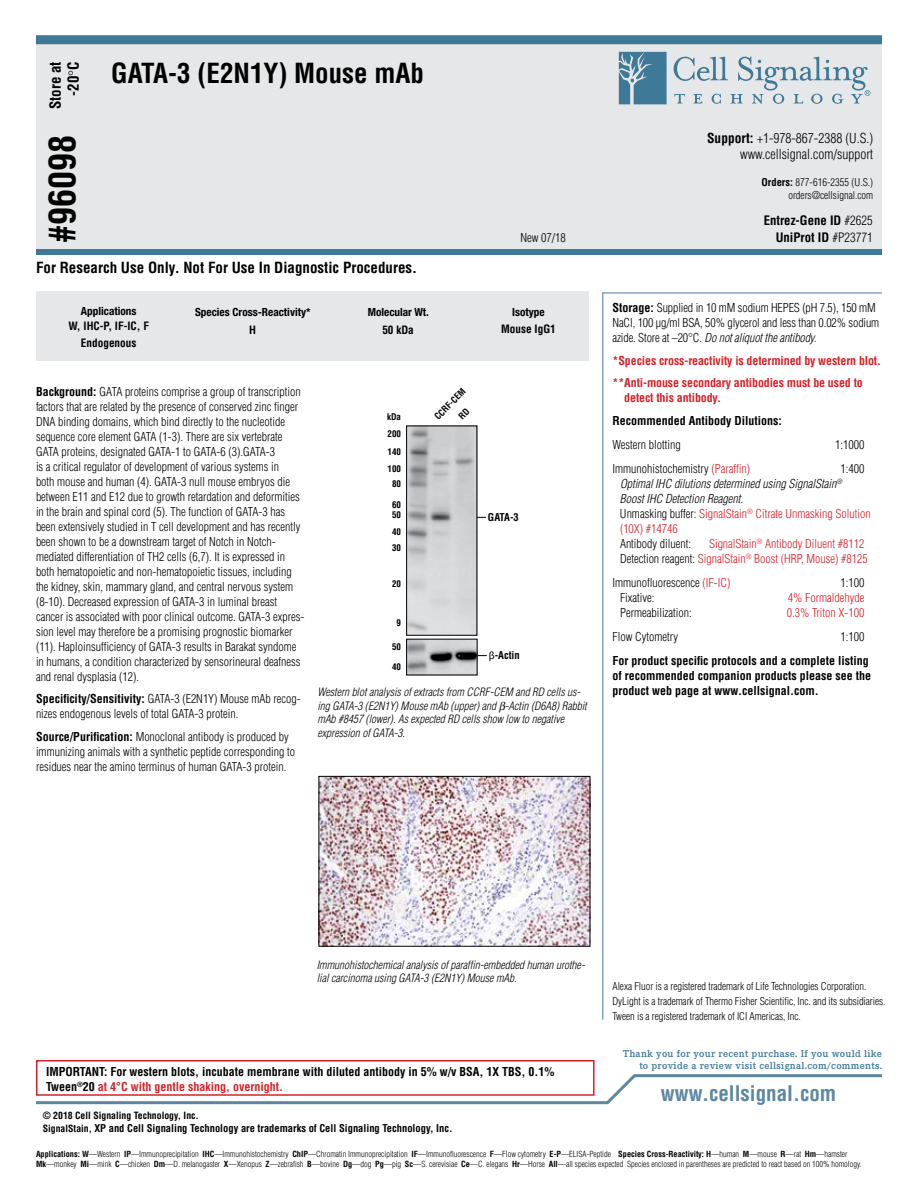
<style>
.page{position:relative;width:918px;height:1188px;background:#fff}
.page>*{position:absolute;margin:0;border:0;box-sizing:border-box;transform-origin:0 0}
.t1{font:700 condensed 36px "Helvetica";color:#000}
.t2{font:700 condensed 27px "Helvetica";color:#000}
.t3{font:700 condensed 21px "Helvetica";color:#5d87a1}
.t4{font:700 condensed 15px/18px "Helvetica";color:#000;text-align:right}
.t5{font:300 condensed 13.5px/16.2px "Helvetica";color:#000;text-align:right}
.t6{font:700 condensed 12.75px "Helvetica";color:#000}
.t7{font:300 condensed 12px/15px "Helvetica";color:#000}
.t8{font:700 condensed 12px/15px "Helvetica";color:#000}
.t9{font:italic 300 condensed 12px/15px "Helvetica";color:#000}
.t10{font:700 condensed 12px/22.5px "Helvetica";letter-spacing:-.01em;color:#d2232a}
.t11{font:300 condensed 12px/15px "Helvetica";color:#d2232a;text-align:right}
.t12{font:italic 300 condensed 11.25px/13.5px "Helvetica";color:#000}
.t13{font:700 condensed 11.25px "Helvetica Neue LTW1 G";color:#000}
.t14{font:700 condensed 11.25px/16.4px "Helvetica";color:#000;text-align:center}
.t15{font:300 condensed 10.5px/15px "Helvetica";letter-spacing:-.005em;color:#000;text-align:right}
.t16{font:700 condensed 10.5px "Helvetica";color:#000}
.t17{font:600 10.5px/12px "Corporate E Pro";letter-spacing:.025em;color:#3e7998;text-align:right}
.t18{font:700 condensed 9.75px "Helvetica";color:#000}
.t19{font:700 condensed 9px/17.5px "Helvetica";color:#000}
.t20{font:300 condensed 8.25px/9.9px "Helvetica";color:#000}
.s1{font-weight:700}
.s2{font-weight:300}
.s3{font-family:"Myriad Pro";font-weight:400;font-stretch:normal}
.s4{font-style:italic}
.s5{color:#d2232a}
.s6{font-style:normal}
.s7{font-style:normal;color:#d2232a}
.s8{color:#000}
.s9{font-size:9.75px}
</style>
<div class="page">
<div style="left:36px;top:43px;width:846px;height:210px;background:#e6e7e8"></div>
<div style="left:36px;top:249px;width:846px;height:6px;background:#3e7998"></div>
<div style="left:36px;top:35px;width:846px;height:9px;background:#3e7998"></div>
<svg style="left:619px;top:52px;width:48px;height:52px;background:#5688a3"></svg>
<svg style="left:674px;top:56px;width:196px;height:48px"></svg>
<svg style="left:36px;top:1074px;width:846px;height:31px"></svg>
<div style="left:36px;top:291px;width:552px;height:70px;background:#e6e7e8"></div>
<div style="left:36px;top:1060px;width:559px;height:36px;border:2px solid #d2232a"></div>
<svg style="left:602px;top:292px;width:280px;height:728px"></svg>
<img style="left:408px;top:641px;width:67px;height:32px">
<img style="left:408px;top:428px;width:67px;height:206px">
<div style="left:406px;top:426px;width:71px;height:210px;border:1px solid #000"></div>
<img style="left:321px;top:778px;width:267px;height:167px">
<div style="left:319px;top:776px;width:271px;height:171px;border:1px solid #000"></div>
<p class="t4" style="left:46px;top:109px;width:49px;rotate:-90deg">Store at -20 C</p>
<h1 class="t1" style="left:40px;top:243px;width:109px;rotate:-90deg">#96098</h1>
<h2 class="t2" style="left:111px;top:57px;width:314px">GATA-3 (E2N1Y) Mouse mAb</h2>
<p class="t4" style="left:36px;top:258px;width:383px">For Research Use Only. Not For Use In Diagnostic Procedures.</p>
<p class="t5" style="left:707px;top:130px;width:168px"><span class="s1">Support:</span> +1-978-867-2388 (U.S.) www.cellsignal.com/support</p>
<p class="t15" style="left:762px;top:176px;width:113px;line-height:12.6px"><span class="s1">Orders:</span> 877-616-2355 (U.S.) orders@cellsignal.com</p>
<p class="t6" style="left:764px;top:213px;width:111px">Entrez-Gene ID <span class="s2">#2625</span></p>
<p class="t7" style="left:520px;top:230px;width:47px">New 07/18</p>
<p class="t6" style="left:776px;top:229px;width:99px">UniProt ID <span class="s2">#P23771</span></p>
<p class="t13" style="left:81px;top:304px;width:57px">Applications</p>
<p class="t14" style="left:68px;top:318px;width:82px">W, IHC-P, IF-IC, F<br>Endogenous</p>
<p class="t7" style="left:36px;top:384px;width:270px"><span class="s1">Background:</span> GATA proteins comprise a group of transcription factors that are related by the presence of conserved zinc finger DNA binding domains, which bind directly to the nucleotide sequence core element GATA (1-3). There are six vertebrate GATA proteins, designated GATA-1 to GATA-6 (3).GATA-3<br>is a critical regulator of development of various systems in<br>both mouse and human (4). GATA-3 null mouse embryos die between E11 and E12 due to growth retardation and deformities in the brain and spinal cord (5). The function of GATA-3 has been extensively studied in T cell development and has recently been shown to be a downstream target of Notch in Notch&shy;mediated differentiation of TH2 cells (6,7). It is expressed in both hematopoietic and non-hematopoietic tissues, including the kidney, skin, mammary gland, and central nervous system (8-10). Decreased expression of GATA-3 in luminal breast cancer is associated with poor clinical outcome. GATA-3 expres&shy;sion level may therefore be a promising prognostic biomarker (11). Haploinsufficiency of GATA-3 results in Barakat syndome in humans, a condition characterized by sensorineural deafness and renal dysplasia (12).</p>
<p class="t7" style="left:36px;top:691px;width:266px"><span class="s1">Specificity/Sensitivity:</span> GATA-3 (E2N1Y) Mouse mAb recog&shy;nizes endogenous levels of total GATA-3 protein.</p>
<p class="t7" style="left:36px;top:729px;width:261px"><span class="s1">Source/Purification:</span> Monoclonal antibody is produced by immunizing animals with a synthetic peptide corresponding to residues near the amino terminus of human GATA-3 protein.</p>
<p class="t13" style="left:195px;top:305px;width:117px">Species Cross-Reactivity*</p>
<p class="t14" style="left:249px;top:321px;width:8px">H</p>
<p class="t13" style="left:368px;top:305px;width:63px">Molecular Wt.</p>
<p class="t14" style="left:382px;top:321px;width:33px">50 kDa</p>
<p class="t13" style="left:512px;top:305px;width:34px">Isotype</p>
<p class="t14" style="left:501px;top:321px;width:56px">Mouse IgG1</p>
<p class="t19" style="left:442px;top:400px;width:24px;line-height:17.1px;text-indent:-17px;rotate:-45deg">CCRF-CEM<br>RD</p>
<p class="t19" style="left:387px;top:407px;width:15px">kDa</p>
<p class="t19" style="left:388px;top:425px;width:15px;text-align:justify">200<br>140<br>100</p>
<p class="t19" style="left:392px;top:475px;width:10px">80</p>
<p class="t19" style="left:392px;top:499px;width:10px;line-height:10.1px">60<br>50</p>
<p class="t19" style="left:392px;top:524px;width:10px;line-height:16px">40<br>30</p>
<p class="t19" style="left:392px;top:575px;width:10px">20</p>
<p class="t19" style="left:397px;top:614px;width:6px">9</p>
<p class="t19" style="left:392px;top:637px;width:10px;line-height:19.4px">50<br>40</p>
<p class="t16" style="left:488px;top:511px;width:32px">GATA-3</p>
<p class="t16" style="left:489px;top:649px;width:32px"><span class="s3">β</span>-Actin</p>
<p class="t12" style="left:317px;top:686px;width:271px">Western blot analysis of extracts from CCRF-CEM and RD cells us&shy;ing GATA-3 (E2N1Y) Mouse mAb (upper) and -Actin (D6A8) Rabbit mAb #8457 (lower). As expected RD cells show low to negative expression of GATA-3.</p>
<p class="t7" style="left:613px;top:300px;width:268px"><span class="s1">Storage:</span> Supplied in 10 mM sodium HEPES (pH 7.5), 150 mM<br>NaCl, 100 µg/ml BSA, 50% glycerol and less than 0.02% sodium azide. Store at –20°C. <span class="s4">Do not aliquot the antibody.</span></p>
<p class="t10" style="left:613px;top:349px;width:270px">*Species cross-reactivity is determined by western blot. **Anti-mouse secondary antibodies must be used to</p>
<p class="t10" style="left:624px;top:386px;width:98px">detect this antibody.</p>
<p class="t8" style="left:613px;top:413px;width:171px">Recommended Antibody Dilutions:</p>
<p class="t7" style="left:613px;top:437px;width:70px">Western blotting</p>
<p class="t7" style="left:835px;top:437px;width:31px">1:1000</p>
<p class="t7" style="left:613px;top:461px;width:139px">Immunohistochemistry <span class="s5">(Paraffin)</span></p>
<p class="t9" style="left:620px;top:461px;width:252px;text-indent:221px"><span class="s6">1:400<br></span>Optimal IHC dilutions determined using SignalStain<sup>®<br></sup>Boost IHC Detection Reagent.<br><span class="s6">Unmasking buffer:</span> <span class="s7">SignalStain</span><sup>®</sup> <span class="s7">Citrate Unmasking Solution (10X) #14746</span></p>
<p class="t7" style="left:620px;top:536px;width:73px">Antibody diluent:</p>
<p class="t11" style="left:620px;top:536px;width:249px">SignalStain<sup>®</sup> Antibody Diluent #8112<br><span class="s8">Detection reagent:</span> SignalStain<sup>®</sup> Boost (HRP, Mouse) #8125</p>
<p class="t7" style="left:613px;top:575px;width:119px">Immunofluorescence <span class="s5">(IF-IC)</span></p>
<p class="t7" style="left:841px;top:575px;width:25px">1:100</p>
<p class="t7" style="left:620px;top:590px;width:36px">Fixative:</p>
<p class="t11" style="left:788px;top:590px;width:78px">4% Formaldehyde</p>
<p class="t7" style="left:620px;top:605px;width:73px">Permeabilization:</p>
<p class="t11" style="left:787px;top:605px;width:79px">0.3% Triton X-100</p>
<p class="t7" style="left:613px;top:629px;width:67px">Flow Cytometry</p>
<p class="t7" style="left:841px;top:629px;width:25px">1:100</p>
<p class="t8" style="left:613px;top:653px;width:260px">For product specific protocols and a complete listing of recommended companion products please see the product web page at www.cellsignal.com.</p>
<p class="t12" style="left:317px;top:958px;width:270px">Immunohistochemical analysis of paraffin-embedded human urothe&shy;lial carcinoma using GATA-3 (E2N1Y) Mouse mAb.</p>
<p class="t8" style="left:46px;top:1064px;width:510px">IMPORTANT: For western blots, incubate membrane with diluted antibody in 5% w/v BSA, 1X TBS, 0.1%<br>Tween<sup>®</sup>20 <span class="s5">at 4°C with gentle shaking, overnight.</span></p>
<p class="t18" style="left:43px;top:1109px;width:158px">© 2018 Cell Signaling Technology, Inc.</p>
<p class="t16" style="left:43px;top:1122px;width:411px"><span class="s9">SignalStain,</span> XP and Cell Signaling Technology are trademarks of Cell Signaling Technology, Inc.</p>
<p class="t15" style="left:612px;top:978px;width:274px;text-align:left">Alexa Fluor is a registered trademark of Life Technologies Corporation.<br>DyLight is a trademark of Thermo Fisher Scientific, Inc. and its subsidiaries.<br>Tween is a registered trademark of ICI Americas, Inc.</p>
<p class="t17" style="left:623px;top:1047px;width:260px">Thank you for your recent purchase. If you would like to provide a review visit cellsignal.com/comments.</p>
<h3 class="t3" style="left:661px;top:1080px;width:177px">www.cellsignal.com</h3>
<p class="t20" style="left:36px;top:1149px;width:827px"><span class="s1">Applications: W</span>—Western <span class="s1">IP</span>—Immunoprecipitation <span class="s1">IHC</span>—Immunohistochemistry <span class="s1">ChIP</span>—Chromatin Immunoprecipitation <span class="s1">IF</span>—Immunofluorescence <span class="s1">F</span>—Flow cytometry <span class="s1">E-P</span>—ELISA-Peptide <span class="s1">Species Cross-Reactivity: H</span>—human <span class="s1">M</span>—mouse <span class="s1">R</span>—rat <span class="s1">Hm</span>—hamster<br><span class="s1">Mk</span>—monkey <span class="s1">Mi</span>—mink <span class="s1">C</span>—chicken <span class="s1">Dm</span>—D. melanogaster <span class="s1">X</span>—Xenopus <span class="s1">Z</span>—zebrafish <span class="s1">B</span>—bovine <span class="s1">Dg</span>—dog <span class="s1">Pg</span>—pig <span class="s1">Sc</span>—S. cerevisiae <span class="s1">Ce</span>—C. elegans <span class="s1">Hr</span>—Horse <span class="s1">All</span>—all species expected Species enclosed in parentheses are predicted to react based on 100% homology.</p>
</div>
